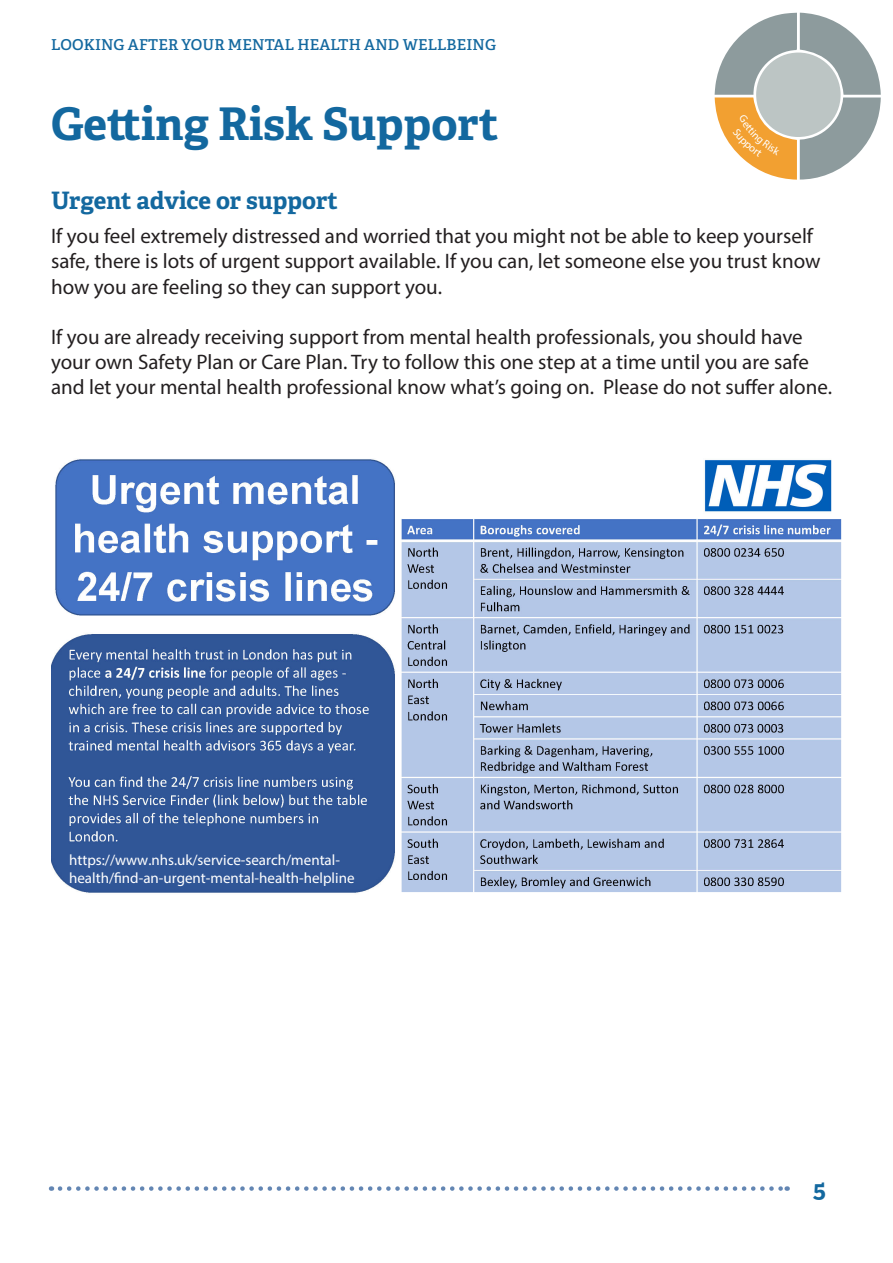
<style>
.page{position:relative;width:893px;height:1263px;background:#fff}
.page>*{position:absolute;margin:0;border:0;box-sizing:border-box;transform-origin:0 0}
.chapter_heads{font:700 45px "Adelle";color:#13689f}
.subhead{font:700 24px "Adelle";letter-spacing:-.005em;color:#13689f}
.body_copy{font:21px/25.2px "Myriad Pro";color:#231f20}
.t1{font:15px/18px "Myriad Pro";color:#fff}
.t2{font:600 15px "Adelle";letter-spacing:.01em;color:#13689f}
</style>
<div class="page">
<svg style="left:60px;top:1186px;width:728px;height:5px"></svg>
<img style="left:51px;top:459px;width:791px;height:434px">
<svg style="left:714px;top:13px;width:166px;height:167px"></svg>
<p class="t2" style="left:51px;top:35px;width:446px">LOOKING AFTER YOUR MENTAL HEALTH AND WELLBEING</p>
<p class="chapter_heads" style="left:51px;top:96px;width:449px">Getting Risk Support</p>
<p class="subhead" style="left:51px;top:186px;width:288px">Urgent advice or support</p>
<p class="body_copy" style="left:51px;top:223px;width:771px">If you feel extremely distressed and worried that you might not be able to keep yourself safe, there is lots of urgent support available. If you can, let someone else you trust know how you are feeling so they can support you.</p>
<p class="body_copy" style="left:51px;top:324px;width:782px">If you are already receiving support from mental health professionals, you should have your own Safety Plan or Care Plan. Try to follow this one step at a time until you are safe and let your mental health professional know what’s going on. Please do not suffer alone.</p>
<p class="t1" style="left:69px;top:851px;width:287px">https://www.nhs.uk/service-search/mental&shy;health/find-an-urgent-mental-health-helpline</p>
<p class="subhead" style="left:813px;top:1174px;width:15px">5</p>
</div>
